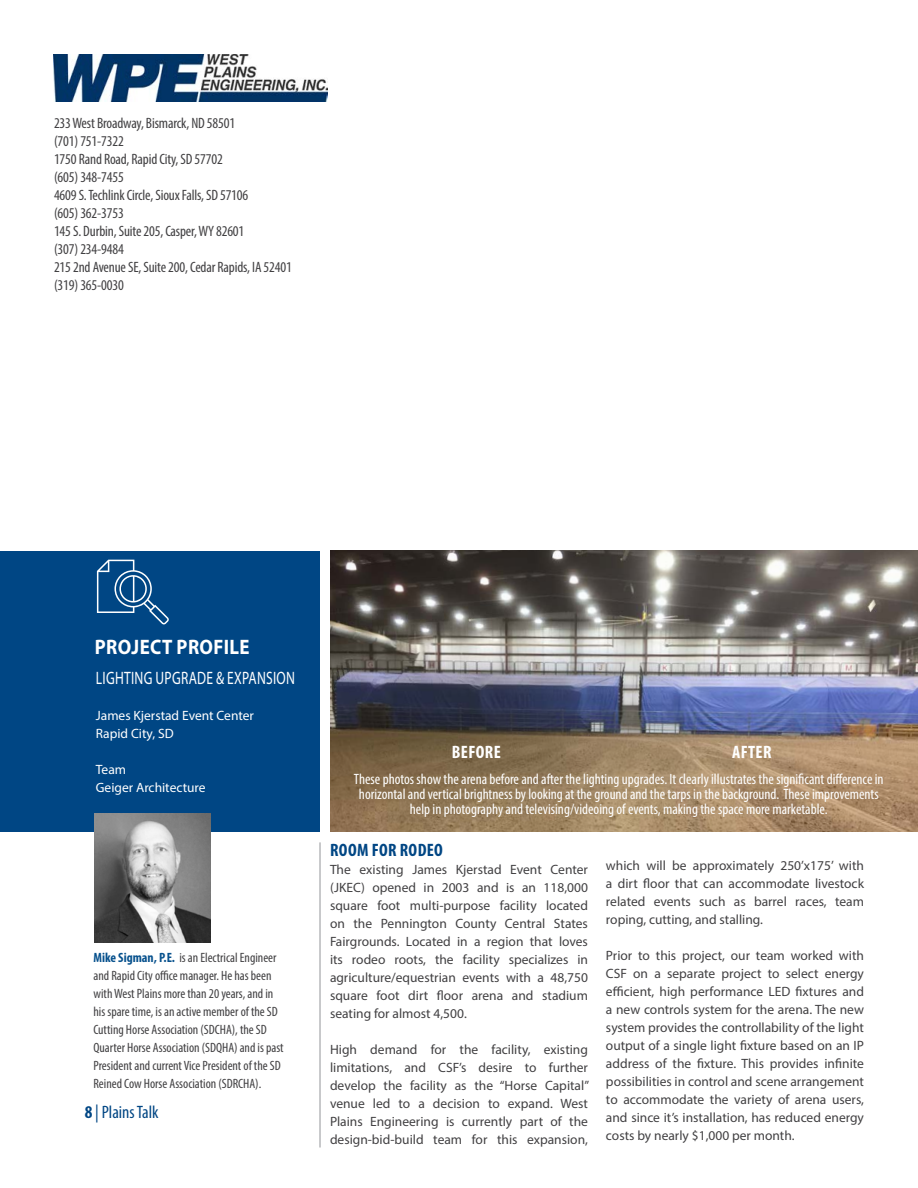
<style>
.page{position:relative;width:918px;height:1188px;background:#fff}
.page>*{position:absolute;margin:0;border:0;box-sizing:border-box;transform-origin:0 0}
.t1{font:700 21px "Myriad Pro";letter-spacing:.02em;color:#fff;scale:.9 1}
.t2{font:18px "Myriad Pro";letter-spacing:.02em;color:#fff;scale:.75 1}
.t3{font:condensed 18px "Myriad Pro";color:#004684}
.t4{font:700 condensed 18px "Myriad Pro";letter-spacing:.02em;color:#004684}
.t5{font:700 condensed 18px "Myriad Pro";letter-spacing:.02em;color:#fff}
.t6{font:condensed 15px/15px "Myriad Pro";color:#fff;text-align:center}
.t7{font:condensed 15px/18px "Myriad Pro";letter-spacing:-.01em;color:#414042}
.t8{font:13.5px/18px "Myriad Pro";color:#414042;text-align:justify}
.t9{font:condensed 13.5px/18px "Myriad Pro";color:#414042}
.t10{font:13.5px/18px "Myriad Pro";color:#fff}
.s1{font-weight:700;color:#07518d}
.s2{font-weight:700}
</style>
<div class="page">
<img style="left:54px;top:54px;width:274px;height:48px">
<img style="left:330px;top:551px;width:588px;height:281px">
<div style="left:0;top:551px;width:320px;height:281px;background:#004684"></div>
<svg style="left:97px;top:560px;width:72px;height:64px"></svg>
<img style="left:95px;top:813px;width:115px;height:130px">
<hr style="left:320px;top:842px;width:1px;height:306px;background:#939598">
<p class="t7" style="left:54px;top:114px;width:239px">233 West Broadway, Bismarck, ND 58501<br>(701) 751-7322<br>1750 Rand Road, Rapid City, SD 57702<br>(605) 348-7455<br>4609 S. Techlink Circle, Sioux Falls, SD 57106<br>(605) 362-3753<br>145 S. Durbin, Suite 205, Casper, WY 82601<br>(307) 234-9484<br>215 2nd Avenue SE, Suite 200, Cedar Rapids, IA 52401 (319) 365-0030</p>
<h1 class="t1" style="left:95px;top:634px;width:174px">PROJECT PROFILE</h1>
<h2 class="t2" style="left:96px;top:667px;width:267px">LIGHTING UPGRADE &amp; EXPANSION</h2>
<p class="t10" style="left:96px;top:706px;width:160px">James Kjerstad Event Center<br>Rapid City, SD</p>
<p class="t10" style="left:96px;top:760px;width:111px">Team<br>Geiger Architecture</p>
<p class="t9" style="left:93px;top:948px;width:192px"><span class="s1">Mike Sigman, P.E.</span> is an Electrical Engineer and Rapid City office manager. He has been with West Plains more than 20 years, and in his spare time, is an active member of the SD Cutting Horse Association (SDCHA), the SD Quarter Horse Association (SDQHA) and is past President and current Vice President of the SD Reined Cow Horse Association (SDRCHA).</p>
<h2 class="t3" style="left:85px;top:1101px;width:75px"><span class="s2">8</span> | Plains Talk</h2>
<h2 class="t5" style="left:452px;top:741px;width:50px">BEFORE</h2>
<h2 class="t5" style="left:732px;top:741px;width:41px">AFTER</h2>
<p class="t6" style="left:354px;top:772px;width:531px">These photos show the arena before and after the lighting upgrades. It clearly illustrates the significant difference in horizontal and vertical brightness by looking at the ground and the tarps in the background. These improvements help in photography and televising/videoing of events, making the space more marketable.</p>
<h2 class="t4" style="left:330px;top:839px;width:114px">ROOM FOR RODEO</h2>
<p class="t8" style="left:330px;top:860px;width:260px">The existing James Kjerstad Event Center (JKEC) opened in 2003 and is an 118,000 square foot multi-purpose facility located on the Pennington County Central States Fairgrounds. Located in a region that loves its rodeo roots, the facility specializes in agriculture/equestrian events with a 48,750 square foot dirt floor arena and stadium seating for almost 4,500.</p>
<p class="t8" style="left:330px;top:1040px;width:261px">High demand for the facility, existing limitations, and CSF’s desire to further develop the facility as the “Horse Capital” venue led to a decision to expand. West Plains Engineering is currently part of the design-bid-build team for this expansion,</p>
<p class="t8" style="left:606px;top:857px;width:260px">which will be approximately 250’x175’ with a dirt floor that can accommodate livestock related events such as barrel races, team roping, cutting, and stalling.</p>
<p class="t8" style="left:606px;top:947px;width:260px">Prior to this project, our team worked with CSF on a separate project to select energy efficient, high performance LED fixtures and a new controls system for the arena. The new system provides the controllability of the light output of a single light fixture based on an IP address of the fixture. This provides infinite possibilities in control and scene arrangement to accommodate the variety of arena users, and since it’s installation, has reduced energy costs by nearly $1,000 per month.</p>
</div>
